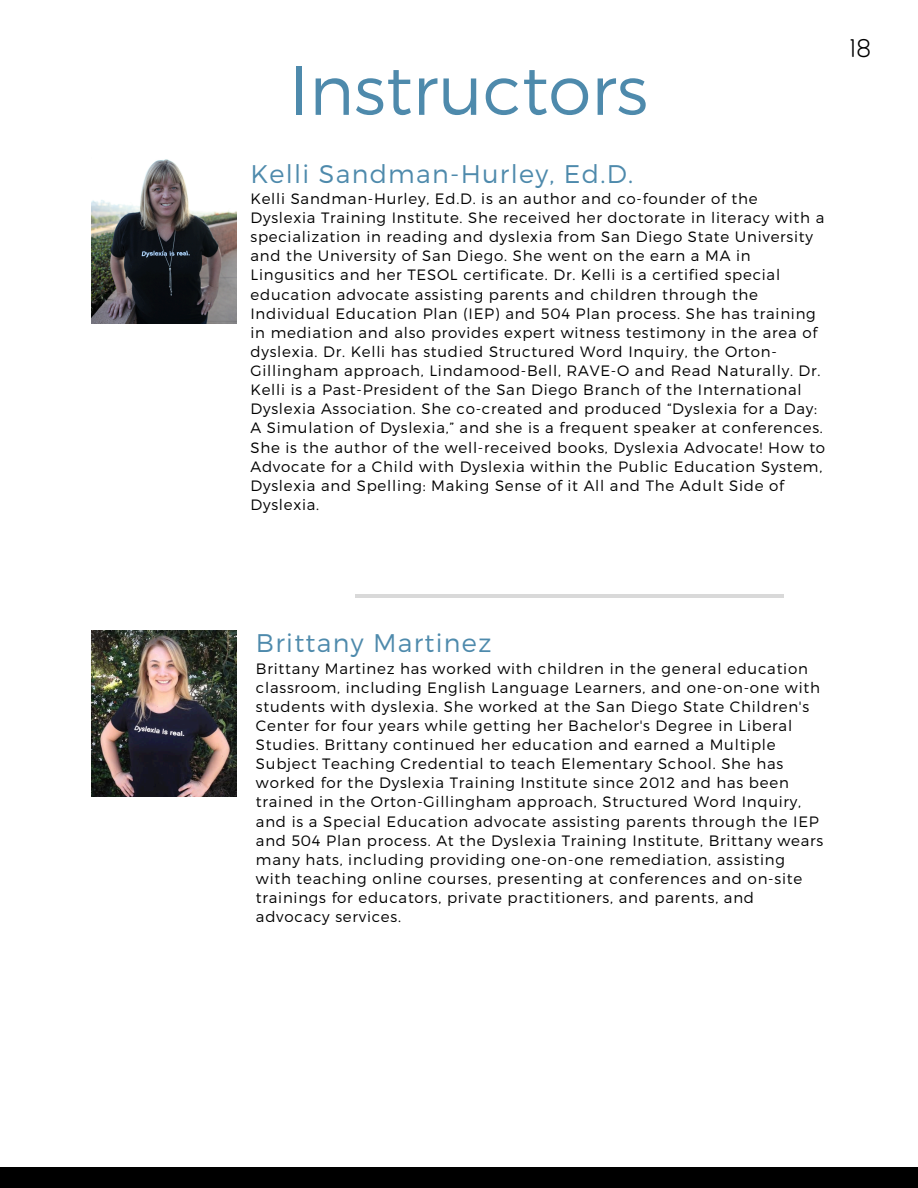
<style>
.page{position:relative;width:918px;height:1188px;background:#fff}
.page>*{position:absolute;margin:0;border:0;box-sizing:border-box;transform-origin:0 0}
.t1{font:300 69px "Montserrat";color:#4e8aac}
.t2{font:300 27px "Polly Rounded";color:#000}
.t3{font:300 25.5px "Montserrat";letter-spacing:.05em;color:#4e8aac}
.t4{font:300 15px/19.2px "Montserrat";letter-spacing:.05em;color:#000}
</style>
<div class="page">
<hr style="left:355px;top:594px;width:428px;height:3px;background:#000">
<img style="left:92px;top:159px;width:145px;height:164px">
<div style="left:0;top:1168px;width:918px;height:20px;background:#000"></div>
<img style="left:92px;top:631px;width:145px;height:165px">
<p class="t1" style="left:289px;top:45px;width:361px">Instructors</p>
<p class="t3" style="left:251px;top:157px;width:384px">Kelli Sandman-Hurley, Ed.D.</p>
<h1 class="t4" style="left:251px;top:188px;width:576px">Kelli Sandman-Hurley, Ed.D. is an author and co-founder of the Dyslexia Training Institute. She received her doctorate in literacy with a specialization in reading and dyslexia from San Diego State University and the University of San Diego. She went on the earn a MA in Lingusitics and her TESOL certificate. Dr. Kelli is a certified special education advocate assisting parents and children through the Individual Education Plan (IEP) and 504 Plan process. She has training in mediation and also provides expert witness testimony in the area of dyslexia. Dr. Kelli has studied Structured Word Inquiry, the Orton-Gillingham approach, Lindamood-Bell, RAVE-O and Read Naturally. Dr.<br>Kelli is a Past-President of the San Diego Branch of the International Dyslexia Association. She co-created and produced “Dyslexia for a Day:<br>A Simulation of Dyslexia,” and she is a frequent speaker at conferences.<br>She is the author of the well-received books, Dyslexia Advocate! How to Advocate for a Child with Dyslexia within the Public Education System, Dyslexia and Spelling: Making Sense of it All and The Adult Side of Dyslexia.</h1>
<p class="t2" style="left:849px;top:30px;width:24px">18</p>
<p class="t3" style="left:256px;top:627px;width:237px">Brittany Martinez</p>
<p class="t4" style="left:256px;top:658px;width:553px">Brittany Martinez has worked with children in the general education</p>
<p class="t4" style="left:256px;top:677px;width:569px">classroom, including English Language Learners, and one-on-one with students with dyslexia. She worked at the San Diego State Children's Center for four years while getting her Bachelor's Degree in Liberal Studies. Brittany continued her education and earned a Multiple Subject Teaching Credential to teach Elementary School. She has worked for the Dyslexia Training Institute since 2012 and has been trained in the Orton-Gillingham approach, Structured Word Inquiry, and is a Special Education advocate assisting parents through the IEP and 504 Plan process. At the Dyslexia Training Institute, Brittany wears many hats, including providing one-on-one remediation, assisting with teaching online courses, presenting at conferences and on-site trainings for educators, private practitioners, and parents, and advocacy services.</p>
</div>
